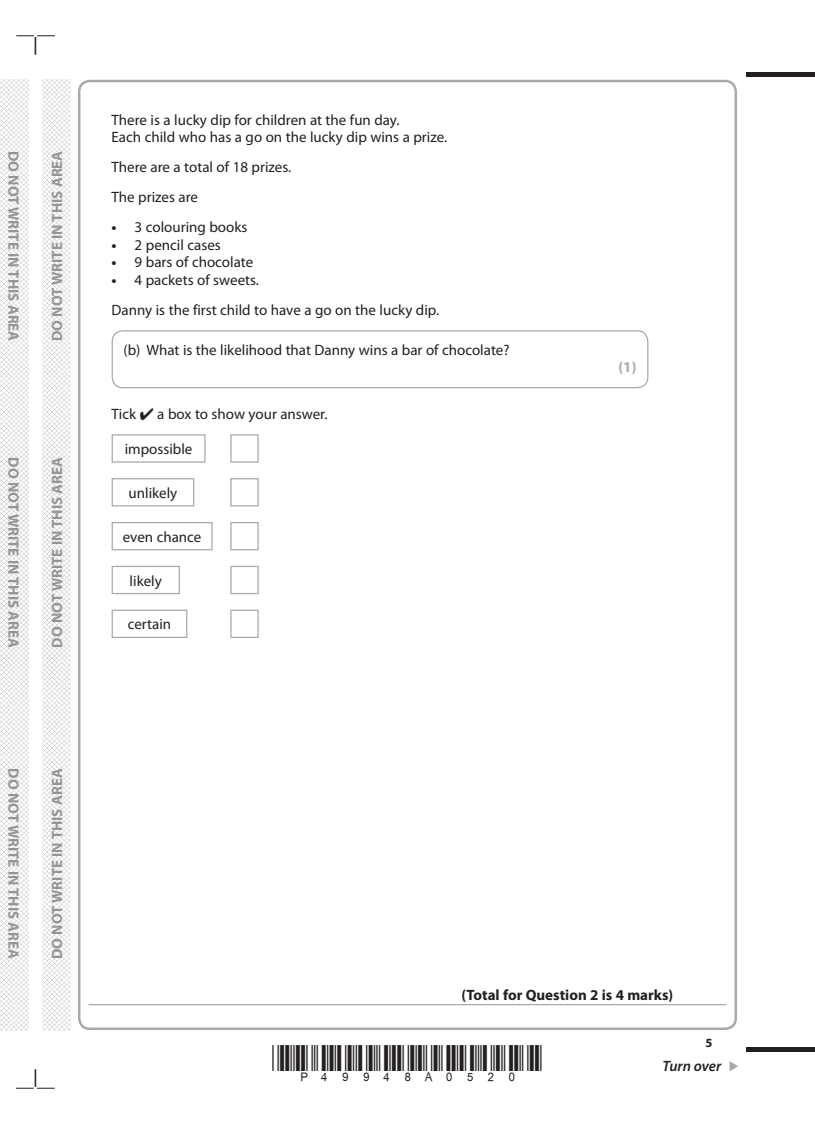
<style>
.page{position:relative;width:815px;height:1124px;background:#fff}
.page>*{position:absolute;margin:0;border:0;box-sizing:border-box;transform-origin:0 0}
.t1{font:15px/30px "Myriad Pro";color:#231f20}
.t2{font:700 15px "Myriad Pro";color:#939598}
.t3{font:700 15px "Myriad Pro";color:#231f20}
.t4{font:italic 600 15px "Myriad Pro";letter-spacing:-.005em;color:#231f20}
.t5{font:700 15px "Myriad Pro";color:#a8a9ad}
.t6{font:700 12.5px "Myriad Pro";color:#231f20}
.s1{font-weight:700}
</style>
<div class="page">
<div style="left:746px;top:72px;width:69px;height:5px;background:#231f20"></div>
<hr style="left:746px;top:1047px;width:69px;height:4px;background:#231f20">
<svg style="left:729px;top:1061px;width:9px;height:10px"></svg>
<svg style="left:16px;top:35px;width:39px;height:20px"></svg>
<svg style="left:16px;top:1069px;width:39px;height:19px"></svg>
<img style="left:0;top:80px;width:28px;height:949px">
<img style="left:43px;top:80px;width:28px;height:949px">
<hr style="left:89px;top:1003px;width:637px;height:2px;background:#a8a9ad">
<div style="left:112px;top:330px;width:536px;height:58px;border:1px solid #a8a9ad;border-radius:11px"></div>
<div style="left:112px;top:434px;width:94px;height:28px;border:1px solid #a8a9ad"></div>
<div style="left:230px;top:434px;width:29px;height:28px;background:#fff;border:1px solid #a8a9ad"></div>
<div style="left:112px;top:478px;width:82px;height:28px;border:1px solid #a8a9ad"></div>
<div style="left:230px;top:478px;width:29px;height:28px;background:#fff;border:1px solid #a8a9ad"></div>
<div style="left:112px;top:522px;width:101px;height:28px;border:1px solid #a8a9ad"></div>
<div style="left:230px;top:522px;width:29px;height:28px;background:#fff;border:1px solid #a8a9ad"></div>
<div style="left:112px;top:565px;width:68px;height:29px;border:1px solid #a8a9ad"></div>
<div style="left:230px;top:565px;width:29px;height:29px;background:#fff;border:1px solid #a8a9ad"></div>
<div style="left:112px;top:609px;width:75px;height:29px;border:1px solid #a8a9ad"></div>
<div style="left:230px;top:609px;width:29px;height:29px;background:#fff;border:1px solid #a8a9ad"></div>
<p class="t2" style="left:23px;top:151px;width:192px;rotate:90deg">DO NOT WRITE IN THIS AREA</p>
<p class="t2" style="left:47px;top:341px;width:192px;rotate:-90deg">DO NOT WRITE IN THIS AREA</p>
<p class="t2" style="left:23px;top:457px;width:192px;rotate:90deg">DO NOT WRITE IN THIS AREA</p>
<p class="t2" style="left:47px;top:647px;width:192px;rotate:-90deg">DO NOT WRITE IN THIS AREA</p>
<p class="t2" style="left:23px;top:768px;width:192px;rotate:90deg">DO NOT WRITE IN THIS AREA</p>
<p class="t2" style="left:47px;top:958px;width:192px;rotate:-90deg">DO NOT WRITE IN THIS AREA</p>
<p class="t1" style="left:112px;top:111px;width:337px;line-height:17.5px">There is a lucky dip for children at the fun day.<br>Each child who has a go on the lucky dip wins a prize.</p>
<p class="t1" style="left:112px;top:152px;width:181px">There are a total of 18 prizes.<br>The prizes are</p>
<p class="t1" style="left:112px;top:212px;width:137px"><span class="s1">•</span> 3 colouring books</p>
<p class="t1" style="left:112px;top:229px;width:111px"><span class="s1">•</span> 2 pencil cases</p>
<p class="t1" style="left:112px;top:247px;width:143px"><span class="s1">•</span> 9 bars of chocolate</p>
<p class="t1" style="left:112px;top:264px;width:329px"><span class="s1">•</span> 4 packets of sweets.<br>Danny is the first child to have a go on the lucky dip.</p>
<p class="t1" style="left:123px;top:334px;width:388px">(b) What is the likelihood that Danny wins a bar of chocolate?</p>
<p class="t1" style="left:112px;top:398px;width:217px">Tick ✔ a box to show your answer.</p>
<p class="t1" style="left:125px;top:434px;width:69px">impossible</p>
<p class="t1" style="left:129px;top:477px;width:50px">unlikely</p>
<p class="t1" style="left:123px;top:521px;width:80px">even chance</p>
<p class="t1" style="left:130px;top:565px;width:34px">likely</p>
<p class="t1" style="left:128px;top:609px;width:45px">certain</p>
<p class="t5" style="left:618px;top:357px;width:20px">(1)</p>
<p class="t3" style="left:462px;top:985px;width:213px">(Total for Question 2 is 4 marks)</p>
<p class="t6" style="left:705px;top:1034px;width:8px">5</p>
<p class="t4" style="left:663px;top:1056px;width:60px">Turn over</p>
</div>
